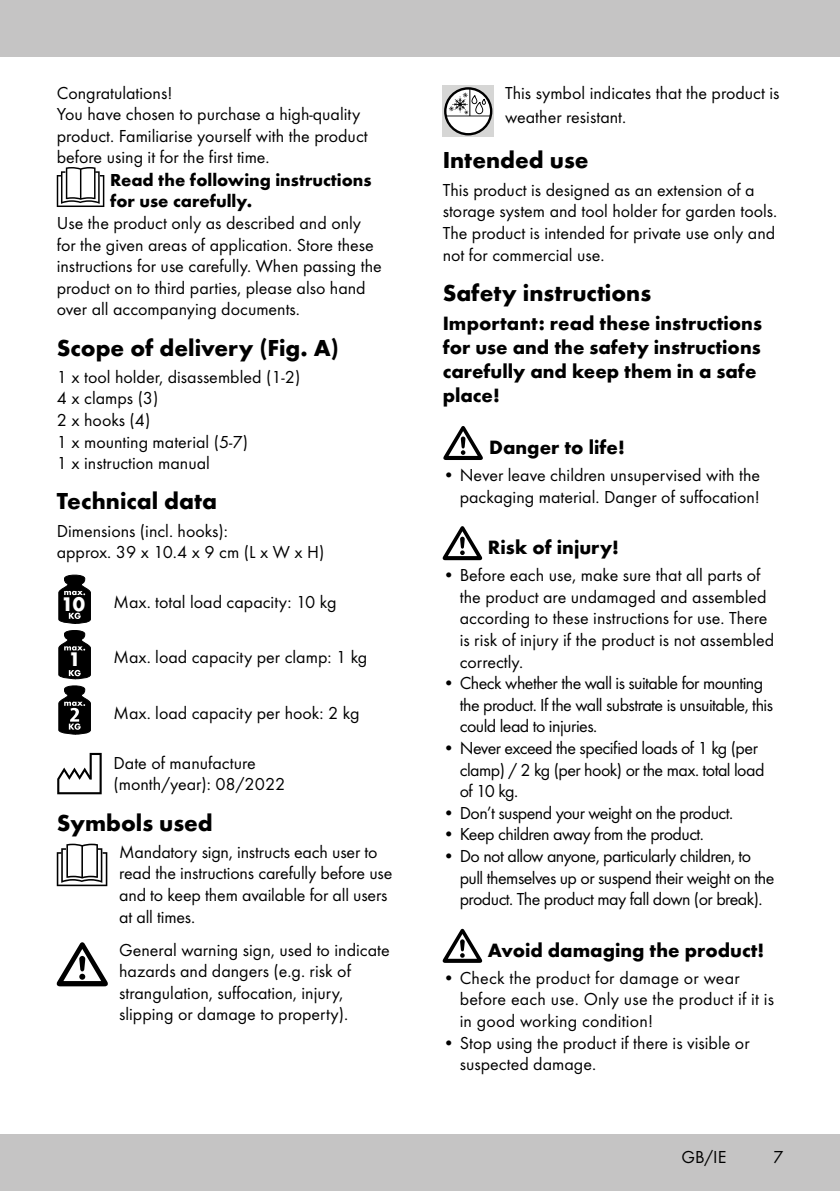
<style>
.page{position:relative;width:840px;height:1191px;background:#fff}
.page>*{position:absolute;margin:0;border:0;box-sizing:border-box;transform-origin:0 0}
.t1{font:700 24px "Futura TOT";color:#000}
.t2{font:700 20.4px "Futura TOT";color:#fff}
.t3{font:700 20px/24px "Futura TOT";color:#000}
.t4{font:18px/21.6px "Futura TOT Boo";color:#000}
.t5{font:18px/21.6px "Futura TOT Boo";letter-spacing:-.03em;color:#000}
.t6{font:700 18px/21.6px "Futura TOT";color:#000}
</style>
<div class="page">
<div style="left:0;top:1134px;width:839px;height:57px;background:#c5c4c4"></div>
<div style="left:0;top:0;width:839px;height:57px;background:#c5c4c4"></div>
<svg style="left:57px;top:167px;width:47px;height:40px"></svg>
<svg style="left:59px;top:575px;width:32px;height:48px;background:#303030"></svg>
<svg style="left:59px;top:630px;width:32px;height:49px;background:#323232"></svg>
<svg style="left:59px;top:685px;width:32px;height:49px"></svg>
<svg style="left:57px;top:753px;width:45px;height:41px"></svg>
<svg style="left:57px;top:843px;width:50px;height:43px"></svg>
<svg style="left:57px;top:942px;width:51px;height:44px"></svg>
<svg style="left:442px;top:86px;width:51px;height:51px"></svg>
<div style="left:445px;top:88px;width:46px;height:46px;background:#fff;border-radius:50%"></div>
<div style="left:444px;top:87px;width:48px;height:48px;border:2px solid #000;border-radius:50%"></div>
<hr style="left:445px;top:116px;width:45px;height:1px;background:#000">
<svg style="left:448px;top:88px;width:37px;height:28px"></svg>
<svg style="left:443px;top:426px;width:39px;height:34px"></svg>
<svg style="left:442px;top:526px;width:40px;height:34px"></svg>
<svg style="left:442px;top:929px;width:40px;height:34px"></svg>
<p class="t4" style="left:57px;top:82px;width:312px">Congratulations!<br>You have chosen to purchase a high-quality product. Familiarise yourself with the product before using it for the first time.</p>
<p class="t6" style="left:110px;top:169px;width:263px">Read the following instructions for use carefully.</p>
<p class="t4" style="left:57px;top:212px;width:326px">Use the product only as described and only for the given areas of application. Store these instructions for use carefully. When passing the product on to third parties, please also hand over all accompanying documents.</p>
<h1 class="t1" style="left:57px;top:333px;width:283px">Scope of delivery (Fig. A)</h1>
<p class="t4" style="left:57px;top:366px;width:245px">1 x tool holder, disassembled (1-2)<br>4 x clamps (3)<br>2 x hooks (4)<br>1 x mounting material (5-7)<br>1 x instruction manual</p>
<h1 class="t1" style="left:57px;top:486px;width:162px">Technical data</h1>
<p class="t4" style="left:57px;top:520px;width:269px">Dimensions (incl. hooks):<br>approx. 39 x 10.4 x 9 cm (L x W x H)</p>
<p class="t2" style="left:61px;top:591px;width:25px">10</p>
<p class="t4" style="left:113px;top:591px;width:224px">Max. total load capacity: 10 kg</p>
<p class="t2" style="left:69px;top:647px;width:14px">1</p>
<p class="t4" style="left:113px;top:646px;width:255px">Max. load capacity per clamp: 1 kg</p>
<p class="t4" style="left:113px;top:702px;width:247px">Max. load capacity per hook: 2 kg</p>
<p class="t4" style="left:113px;top:752px;width:173px">Date of manufacture (month/year): 08/2022</p>
<h1 class="t1" style="left:57px;top:807px;width:157px">Symbols used</h1>
<p class="t4" style="left:119px;top:841px;width:274px">Mandatory sign, instructs each user to read the instructions carefully before use and to keep them available for all users at all times.</p>
<p class="t4" style="left:119px;top:938px;width:272px">General warning sign, used to indicate hazards and dangers (e.g. risk of strangulation, suffocation, injury, slipping or damage to property).</p>
<p class="t4" style="left:505px;top:80px;width:276px;line-height:24px">This symbol indicates that the product is weather resistant.</p>
<h1 class="t1" style="left:442px;top:145px;width:147px">Intended use</h1>
<p class="t4" style="left:442px;top:179px;width:336px">This product is designed as an extension of a storage system and tool holder for garden tools.<br>The product is intended for private use only and not for commercial use.</p>
<h1 class="t1" style="left:442px;top:278px;width:210px">Safety instructions</h1>
<p class="t3" style="left:442px;top:311px;width:320px">Important: read these instructions for use and the safety instructions carefully and keep them in a safe place!</p>
<p class="t3" style="left:489px;top:434px;width:137px">Danger to life!</p>
<p class="t4" style="left:442px;top:464px;width:319px;text-align:right">• Never leave children unsupervised with the packaging material. Danger of suffocation!</p>
<p class="t3" style="left:487px;top:535px;width:133px">Risk of injury!</p>
<p class="t4" style="left:459px;top:564px;width:316px;text-indent:-17px">• Before each use, make sure that all parts of the product are undamaged and assembled according to these instructions for use. There is risk of injury if the product is not assembled correctly.</p>
<p class="t5" style="left:459px;top:672px;width:315px;text-indent:-17px">• Check whether the wall is suitable for mounting the product. If the wall substrate is unsuitable, this could lead to injuries.</p>
<p class="t5" style="left:459px;top:737px;width:306px;text-indent:-17px">• Never exceed the specified loads of 1 kg (per clamp) / 2 kg (per hook) or the max. total load of 10 kg.</p>
<p class="t5" style="left:442px;top:802px;width:292px">• Don’t suspend your weight on the product.</p>
<p class="t5" style="left:442px;top:823px;width:263px">• Keep children away from the product.</p>
<p class="t5" style="left:459px;top:845px;width:316px;text-indent:-17px">• Do not allow anyone, particularly children, to pull themselves up or suspend their weight on the product. The product may fall down (or break).</p>
<p class="t3" style="left:487px;top:937px;width:278px">Avoid damaging the product!</p>
<p class="t4" style="left:459px;top:967px;width:316px;text-indent:-17px">• Check the product for damage or wear before each use. Only use the product if it is in good working condition!</p>
<p class="t4" style="left:459px;top:1031px;width:291px;text-indent:-17px">• Stop using the product if there is visible or suspected damage.</p>
<p class="t4" style="left:681px;top:1146px;width:47px">GB/IE</p>
<p class="t4" style="left:772px;top:1146px;width:12px">7</p>
</div>
